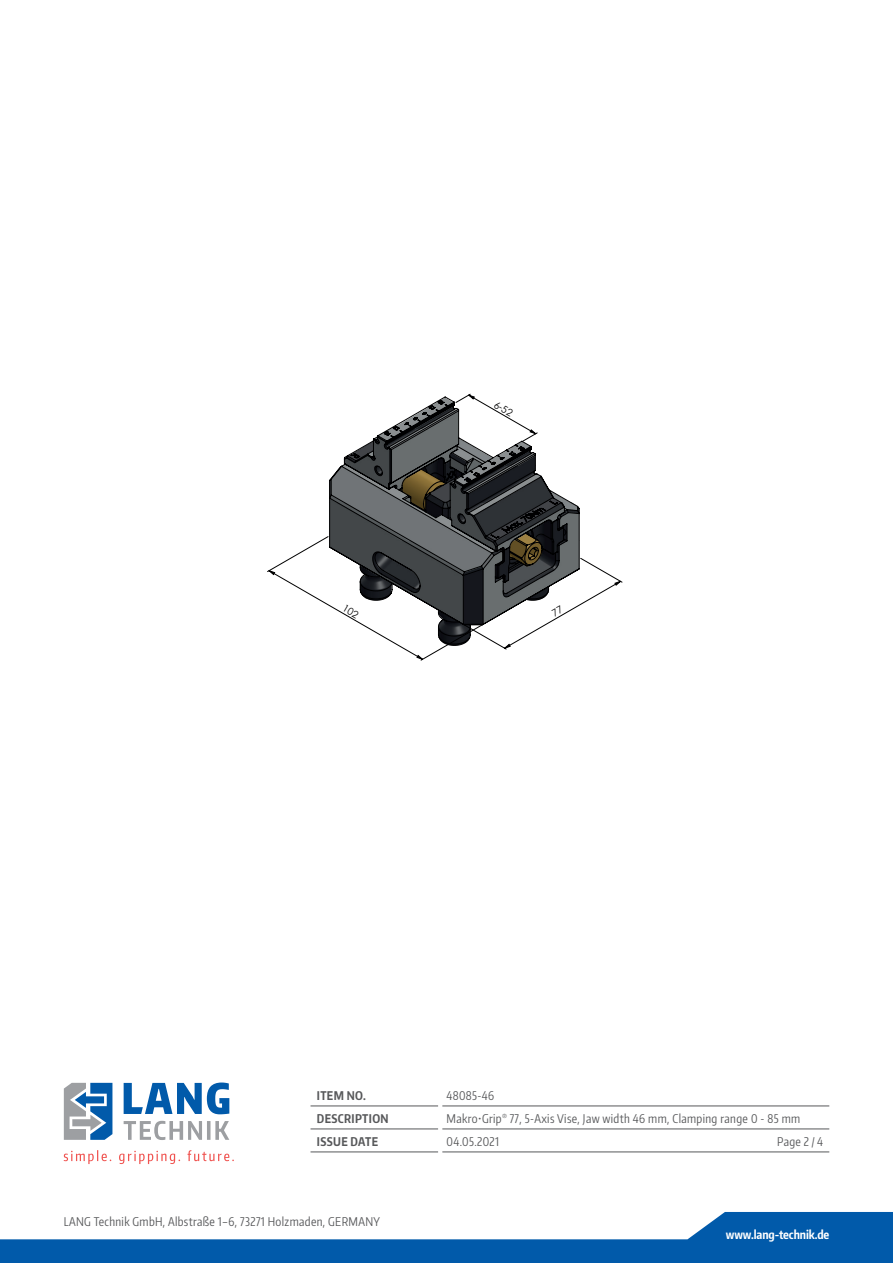
<style>
.page{position:relative;width:893px;height:1263px;background:#fff}
.page>*{position:absolute;margin:0;border:0;box-sizing:border-box;transform-origin:0 0}
.t1{font:12px "Encode Sans Compressed";letter-spacing:.03em;color:#57585a}
.t2{font:700 12px "Encode Sans Compressed";letter-spacing:.03em;color:#57585a}
.t3{font:700 12px "Encode Sans Compressed";letter-spacing:-.01em;color:#fff}
.t4{font:9.9px "Century Gothic";color:#000001}
</style>
<div class="page">
<svg style="left:0;top:1212px;width:893px;height:51px;fill:#015aaa"></svg>
<svg style="left:124px;top:1082px;width:105px;height:32px"></svg>
<svg style="left:124px;top:1121px;width:105px;height:19px"></svg>
<svg style="left:64px;top:1083px;width:48px;height:57px"></svg>
<svg style="left:64px;top:1150px;width:170px;height:14px"></svg>
<hr style="left:311px;top:1106px;width:127px;height:1px;background:#57585a">
<hr style="left:442px;top:1106px;width:387px;height:1px;background:#57585a">
<hr style="left:311px;top:1129px;width:127px;height:1px;background:#57585a">
<hr style="left:442px;top:1129px;width:387px;height:1px;background:#57585a">
<hr style="left:311px;top:1152px;width:127px;height:1px;background:#57585a">
<hr style="left:442px;top:1152px;width:387px;height:1px;background:#57585a">
<svg style="left:269px;top:395px;width:204px;height:264px"></svg>
<svg style="left:329px;top:396px;width:251px;height:250px"></svg>
<svg style="left:343px;top:604px;width:16px;height:14px"></svg>
<svg style="left:464px;top:558px;width:158px;height:92px"></svg>
<p class="t4" style="left:498px;top:397px;width:21px;rotate:30deg">6-52</p>
<p class="t2" style="left:317px;top:1087px;width:51px">ITEM NO.</p>
<p class="t1" style="left:447px;top:1087px;width:49px">48085-46</p>
<p class="t2" style="left:317px;top:1110px;width:73px">DESCRIPTION</p>
<p class="t1" style="left:447px;top:1110px;width:355px">Makro•Grip<sup>®</sup> 77, 5-Axis Vise, Jaw width 46 mm, Clamping range 0 - 85 mm</p>
<p class="t2" style="left:317px;top:1133px;width:63px">ISSUE DATE</p>
<p class="t1" style="left:447px;top:1133px;width:54px">04.05.2021</p>
<p class="t1" style="left:777px;top:1133px;width:47px">Page 2 / 4</p>
<p class="t1" style="left:64px;top:1213px;width:318px">LANG Technik GmbH, Albstraße 1–6, 73271 Holzmaden, GERMANY</p>
<p class="t3" style="left:726px;top:1227px;width:105px">www.lang-technik.de</p>
</div>
